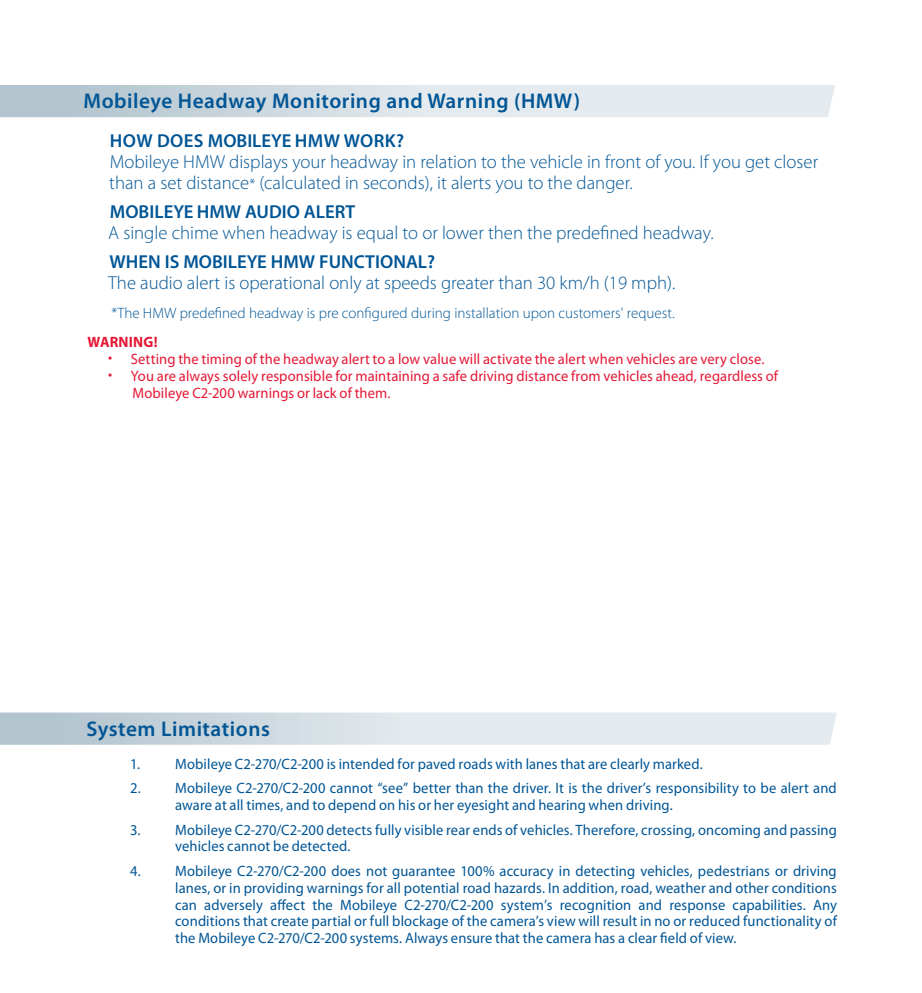
<style>
.page{position:relative;width:922px;height:993px;background:#fff}
.page>*{position:absolute;margin:0;border:0;box-sizing:border-box;transform-origin:0 0}
.t1{font:600 21.25px "Myriad Pro";letter-spacing:.025em;color:#005595}
.t2{font:300 18.75px/21.2px "Myriad Pro";color:#005595}
.t3{font:600 18.75px "Myriad Pro";color:#005595}
.t4{font:600 18.75px "Myriad Pro";letter-spacing:.02em;color:#005595}
.t5{font:15px/17px "Myriad Pro";letter-spacing:.005em;color:#005595}
.t6{font:15px/17px "Myriad Pro";letter-spacing:.005em;color:#e51836}
.t7{font:300 15px "Myriad Pro";color:#005595}
.t8{font:700 15px "Myriad Pro";letter-spacing:.015em;color:#e51836}
.s1{font-size:15px}
</style>
<div class="page">
<svg style="left:0;top:85px;width:834px;height:32px;background:#d4dee4"></svg>
<svg style="left:0;top:712px;width:836px;height:32px;background:#d6e0e5"></svg>
<h1 class="t1" style="left:83px;top:88px;width:498px">Mobileye Headway Monitoring and Warning (HMW)</h1>
<p class="t3" style="left:110px;top:128px;width:20px">How</p>
<p class="t3" style="left:157px;top:128px;width:77px">Does Mobil</p>
<p class="t4" style="left:261px;top:128px;width:144px">eye HMW Work?</p>
<p class="t2" style="left:109px;top:151px;width:710px">Mobileye HMW displays your headway in relation to the vehicle in front of you. If you get closer than a set distance<span class="s1">*</span> (calculated in seconds), it alerts you to the danger.</p>
<p class="t3" style="left:110px;top:199px;width:26px">Mobil</p>
<p class="t3" style="left:164px;top:199px;width:193px">eye HMW AUDIO ALERT</p>
<p class="t2" style="left:108px;top:222px;width:606px">A single chime when headway is equal to or lower then the predefined headway.</p>
<p class="t3" style="left:110px;top:249px;width:327px">WHEN IS MOBILEYE HMW FUNCTIONAL?</p>
<p class="t2" style="left:108px;top:272px;width:568px">The audio alert is operational only at speeds greater than 30 km/h (19 mph).</p>
<p class="t7" style="left:111px;top:304px;width:564px">*The HMW predefined headway is pre configured during installation upon customers' request.</p>
<p class="t8" style="left:87px;top:332px;width:72px">WARNING!</p>
<p class="t6" style="left:108px;top:350px;width:657px">• Setting the timing of the headway alert to a low value will activate the alert when vehicles are very close.</p>
<p class="t6" style="left:132px;top:367px;width:647px;text-indent:-24px">• You are always solely responsible for maintaining a safe driving distance from vehicles ahead, regardless of<br>Mobileye C2-200 warnings or lack of them.</p>
<h1 class="t1" style="left:87px;top:715px;width:185px">System Limitations</h1>
<p class="t5" style="left:130px;top:754px;width:574px">1. Mobileye C2-270/C2-200 is intended for paved roads with lanes that are clearly marked.</p>
<p class="t5" style="left:175px;top:779px;width:663px;text-indent:-45px">2. Mobileye C2-270/C2-200 cannot “see” better than the driver. It is the driver’s responsibility to be alert and aware at all times, and to depend on his or her eyesight and hearing when driving.</p>
<p class="t5" style="left:175px;top:820px;width:663px;text-indent:-45px">3. Mobileye C2-270/C2-200 detects fully visible rear ends of vehicles. Therefore, crossing, oncoming and passing vehicles cannot be detected.</p>
<p class="t5" style="left:175px;top:861px;width:663px;text-align:justify;text-indent:-45px">4. Mobileye C2-270/C2-200 does not guarantee 100% accuracy in detecting vehicles, pedestrians or driving lanes, or in providing warnings for all potential road hazards. In addition, road, weather and other conditions can adversely affect the Mobileye C2-270/C2-200 system’s recognition and response capabilities. Any conditions that create partial or full blockage of the camera’s view will result in no or reduced functionality of the Mobileye C2-270/C2-200 systems. Always ensure that the camera has a clear field of view.</p>
</div>
